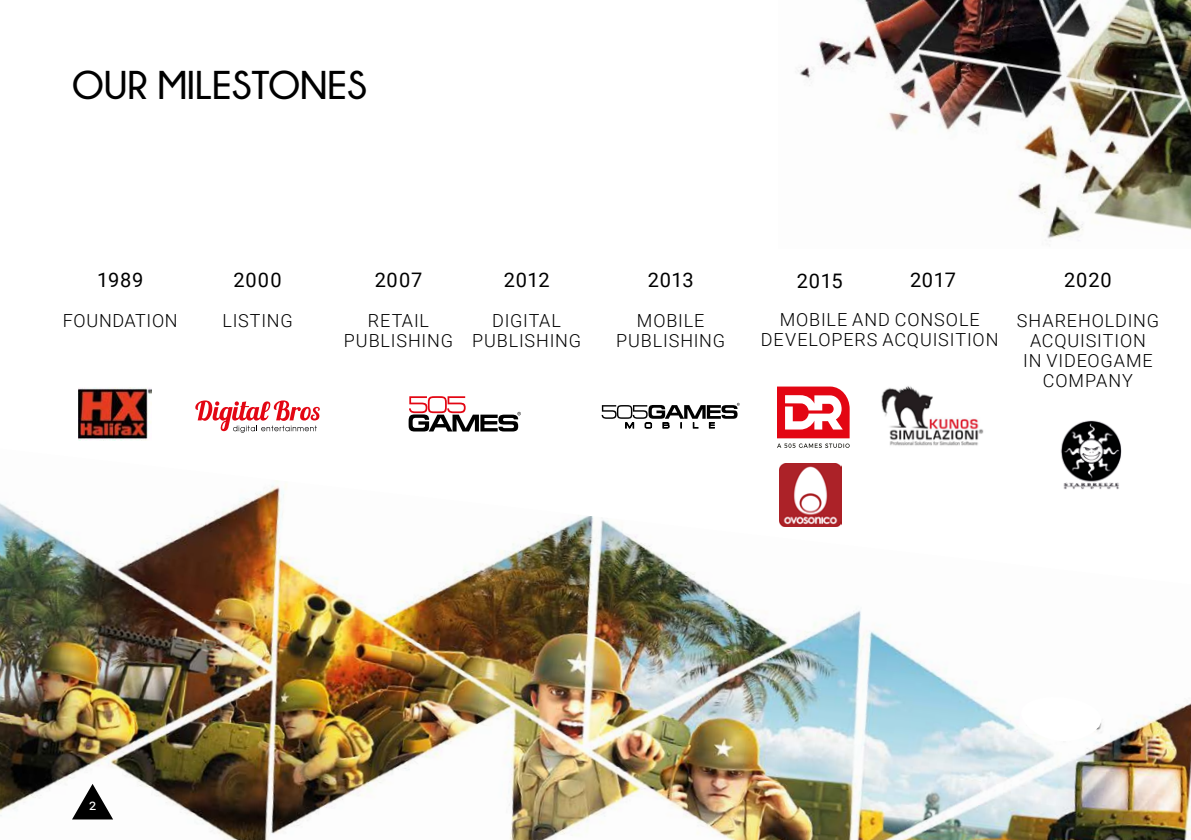
<style>
.page{position:relative;width:1191px;height:840px;background:#fff}
.page>*{position:absolute;margin:0;border:0;box-sizing:border-box;transform-origin:0 0}
.t1{font:700 40px "Champagne&Limousines";color:#000}
.t2{font:20px "Roboto";letter-spacing:.035em;color:#000}
.t3{font:300 18px/20px "Roboto";letter-spacing:.045em;color:#000;text-align:center}
.t4{font:14.6px "Roboto";color:#fff;scale:.96 1}
.t5{font:8px "Micro Extended";color:#000}
</style>
<div class="page">
<img style="left:798px;top:0;width:393px;height:239px">
<img style="left:881px;top:386px;width:103px;height:60px">
<svg style="left:777px;top:386px;width:72px;height:61px"></svg>
<img style="left:78px;top:387px;width:73px;height:53px">
<svg style="left:408px;top:396px;width:113px;height:35px"></svg>
<svg style="left:601px;top:402px;width:138px;height:16px"></svg>
<svg style="left:195px;top:400px;width:125px;height:32px"></svg>
<img style="left:0;top:465px;width:1191px;height:374px">
<svg style="left:1020px;top:694px;width:82px;height:48px"></svg>
<svg style="left:37px;top:776px;width:123px;height:43px"></svg>
<img style="left:779px;top:463px;width:62px;height:63px">
<img style="left:1024px;top:420px;width:130px;height:72px">
<h1 class="t1" style="left:72px;top:63px;width:296px">OUR MILESTONES</h1>
<p class="t2" style="left:97px;top:266px;width:48px">1989</p>
<p class="t3" style="left:63px;top:310px;width:116px">FOUNDATION</p>
<p class="t2" style="left:233px;top:266px;width:50px">2000</p>
<p class="t3" style="left:222px;top:310px;width:72px">LISTING</p>
<p class="t2" style="left:375px;top:266px;width:49px">2007</p>
<p class="t3" style="left:344px;top:310px;width:110px">RETAIL<br>PUBLISHING</p>
<p class="t2" style="left:504px;top:266px;width:47px">2012</p>
<p class="t3" style="left:472px;top:310px;width:110px">DIGITAL<br>PUBLISHING</p>
<p class="t2" style="left:647px;top:266px;width:47px">2013</p>
<p class="t3" style="left:616px;top:310px;width:110px">MOBILE<br>PUBLISHING</p>
<p class="t5" style="left:625px;top:418px;width:10px">M</p>
<p class="t5" style="left:644px;top:418px;width:9px">O</p>
<p class="t5" style="left:662px;top:418px;width:8px">B</p>
<p class="t5" style="left:680px;top:418px;width:4px">I</p>
<p class="t5" style="left:693px;top:418px;width:7px">L</p>
<p class="t5" style="left:709px;top:418px;width:7px">E</p>
<p class="t2" style="left:797px;top:267px;width:47px">2015</p>
<p class="t2" style="left:910px;top:266px;width:47px">2017</p>
<p class="t3" style="left:761px;top:308px;width:239px">MOBILE AND CONSOLE<br>DEVELOPERS ACQUISITION</p>
<p class="t2" style="left:1064px;top:266px;width:49px">2020</p>
<p class="t3" style="left:1017px;top:310px;width:144px">SHAREHOLDING<br>ACQUISITION<br>IN VIDEOGAME<br>COMPANY</p>
<p class="t4" style="left:89px;top:793px;width:9px">2</p>
</div>
